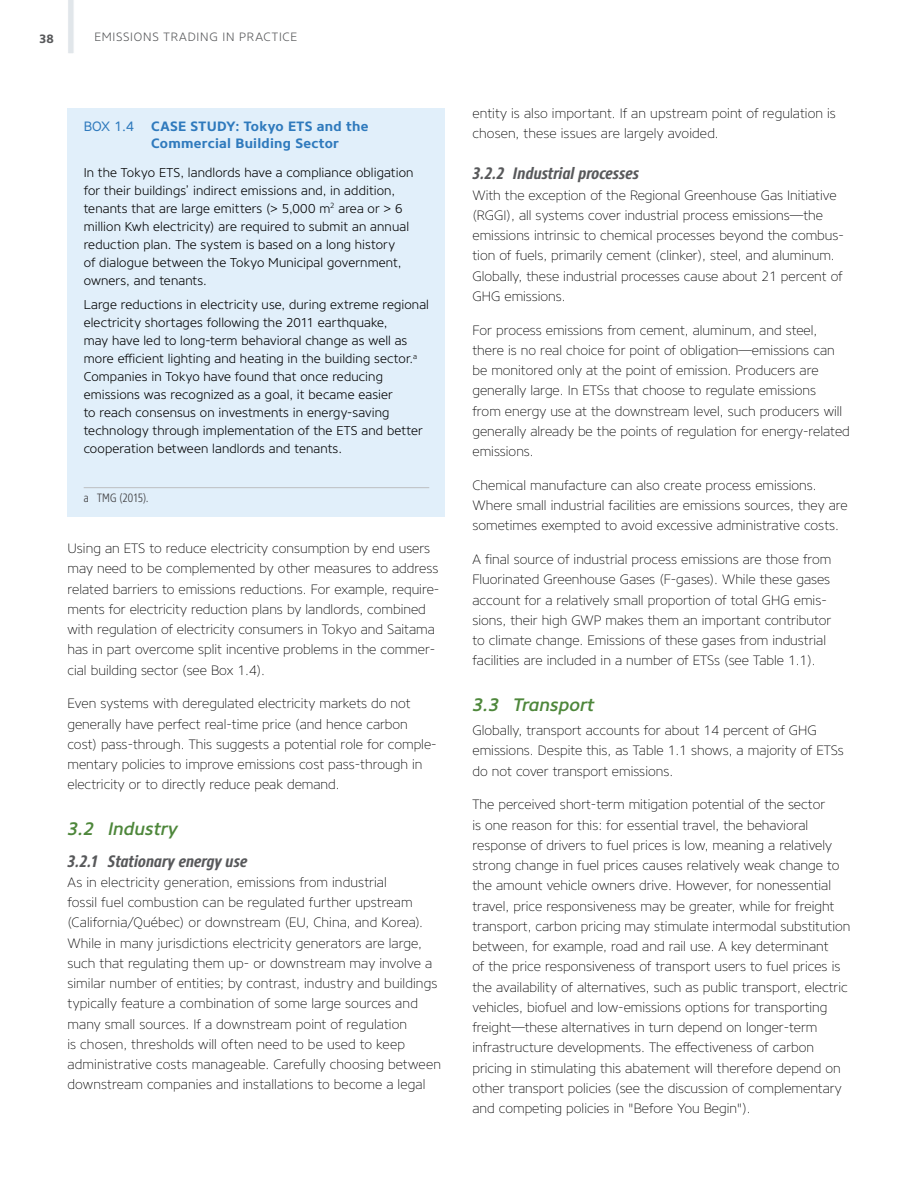
<style>
.page{position:relative;width:918px;height:1188px;background:#fff}
.page>*{position:absolute;margin:0;border:0;box-sizing:border-box;transform-origin:0 0}
.Subhead_3___bullet{font:italic 500 18px "Core Sans N55";color:#4e873b}
.Subhead_4____bullet{font:italic 700 16.5px "Core Sans N67 Cn";letter-spacing:.01em;color:#58595b}
.Body{font:200 13.5px/20.2px "Core Sans N25";color:#000}
.Box_Title{font:700 13.5px/16.5px "Core Sans N65";letter-spacing:.02em;color:#2f7abd}
.Box_Title-2{font:13.5px "Core Sans N45";color:#2f7abd}
.Box-text{font:300 12.75px/18px "Core Sans N35";letter-spacing:.01em;color:#000}
.t1{font:300 12px "Core Sans N35";letter-spacing:.065em;color:#58595b}
.Footnote_BOX_1{font:300 12px "Core Sans N37 Cn";letter-spacing:-.005em;color:#414042}
.t2{font:700 12px "Core Sans N65";color:#58595b}
</style>
<div class="page">
<svg style="left:68px;top:0;width:6px;height:53px"></svg>
<div style="left:68px;top:108px;width:378px;height:408px;background:#e1effa"></div>
<hr style="left:84px;top:487px;width:345px;height:1px;background:#bcbec0">
<p class="t2" style="left:39px;top:31px;width:16px">38</p>
<p class="t1" style="left:94px;top:29px;width:204px">EMISSIONS TRADING IN PRACTICE</p>
<p class="Box_Title-2" style="left:84px;top:118px;width:52px">BOX 1.4</p>
<p class="Box_Title" style="left:151px;top:118px;width:219px">CASE STUDY: Tokyo ETS and the<br>Commercial Building Sector</p>
<p class="Box-text" style="left:84px;top:163px;width:331px">In the Tokyo ETS, landlords have a compliance obligation for their buildings’ indirect emissions and, in addition, tenants that are large emitters (&gt; 5,000 m<sup>2</sup> area or &gt; 6 million Kwh electricity) are required to submit an annual reduction plan. The system is based on a long history<br>of dialogue between the Tokyo Municipal government, owners, and tenants.</p>
<p class="Box-text" style="left:84px;top:296px;width:347px">Large reductions in electricity use, during extreme regional electricity shortages following the 2011 earthquake,<br>may have led to long-term behavioral change as well as more efficient lighting and heating in the building sector.<sup>a </sup>Companies in Tokyo have found that once reducing emissions was recognized as a goal, it became easier<br>to reach consensus on investments in energy-saving technology through implementation of the ETS and better cooperation between landlords and tenants.</p>
<p class="Footnote_BOX_1" style="left:84px;top:490px;width:66px">a TMG (2015).</p>
<p class="Body" style="left:68px;top:538px;width:373px">Using an ETS to reduce electricity consumption by end users may need to be complemented by other measures to address related barriers to emissions reductions. For example, require&shy;ments for electricity reduction plans by landlords, combined with regulation of electricity consumers in Tokyo and Saitama has in part overcome split incentive problems in the commer&shy;cial building sector (see Box 1.4).</p>
<p class="Body" style="left:68px;top:694px;width:371px">Even systems with deregulated electricity markets do not generally have perfect real-time price (and hence carbon cost) pass-through. This suggests a potential role for comple&shy;mentary policies to improve emissions cost pass-through in electricity or to directly reduce peak demand.</p>
<p class="Subhead_3___bullet" style="left:68px;top:817px;width:112px">3.2 Industry</p>
<p class="Subhead_4____bullet" style="left:68px;top:850px;width:181px">3.2.1 Stationary energy use</p>
<p class="Body" style="left:68px;top:872px;width:375px">As in electricity generation, emissions from industrial<br>fossil fuel combustion can be regulated further upstream (California/Québec) or downstream (EU, China, and Korea).<br>While in many jurisdictions electricity generators are large, such that regulating them up- or downstream may involve a similar number of entities; by contrast, industry and buildings typically feature a combination of some large sources and many small sources. If a downstream point of regulation<br>is chosen, thresholds will often need to be used to keep administrative costs manageable. Carefully choosing between downstream companies and installations to become a legal</p>
<p class="Body" style="left:472px;top:103px;width:365px">entity is also important. If an upstream point of regulation is chosen, these issues are largely avoided.</p>
<p class="Subhead_4____bullet" style="left:472px;top:163px;width:168px">3.2.2 Industrial processes</p>
<p class="Body" style="left:472px;top:185px;width:373px">With the exception of the Regional Greenhouse Gas Initiative (RGGI), all systems cover industrial process emissions—the emissions intrinsic to chemical processes beyond the combus&shy;tion of fuels, primarily cement (clinker), steel, and aluminum.<br>Globally, these industrial processes cause about 21 percent of GHG emissions.</p>
<p class="Body" style="left:472px;top:320px;width:379px">For process emissions from cement, aluminum, and steel, there is no real choice for point of obligation—emissions can be monitored only at the point of emission. Producers are generally large. In ETSs that choose to regulate emissions<br>from energy use at the downstream level, such producers will generally already be the points of regulation for energy-related emissions.</p>
<p class="Body" style="left:472px;top:475px;width:377px">Chemical manufacture can also create process emissions.<br>Where small industrial facilities are emissions sources, they are sometimes exempted to avoid excessive administrative costs.</p>
<p class="Body" style="left:472px;top:549px;width:361px">A final source of industrial process emissions are those from Fluorinated Greenhouse Gases (F-gases). While these gases account for a relatively small proportion of total GHG emis&shy;sions, their high GWP makes them an important contributor to climate change. Emissions of these gases from industrial facilities are included in a number of ETSs (see Table 1.1).</p>
<p class="Subhead_3___bullet" style="left:472px;top:693px;width:123px">3.3 Transport</p>
<p class="Body" style="left:472px;top:720px;width:373px">Globally, transport accounts for about 14 percent of GHG emissions. Despite this, as Table 1.1 shows, a majority of ETSs do not cover transport emissions.</p>
<p class="Body" style="left:472px;top:795px;width:379px">The perceived short-term mitigation potential of the sector<br>is one reason for this: for essential travel, the behavioral response of drivers to fuel prices is low, meaning a relatively strong change in fuel prices causes relatively weak change to the amount vehicle owners drive. However, for nonessential travel, price responsiveness may be greater, while for freight transport, carbon pricing may stimulate intermodal substitution between, for example, road and rail use. A key determinant<br>of the price responsiveness of transport users to fuel prices is the availability of alternatives, such as public transport, electric vehicles, biofuel and low-emissions options for transporting freight—these alternatives in turn depend on longer-term infrastructure developments. The effectiveness of carbon pricing in stimulating this abatement will therefore depend on other transport policies (see the discussion of complementary and competing policies in "Before You Begin").</p>
</div>
